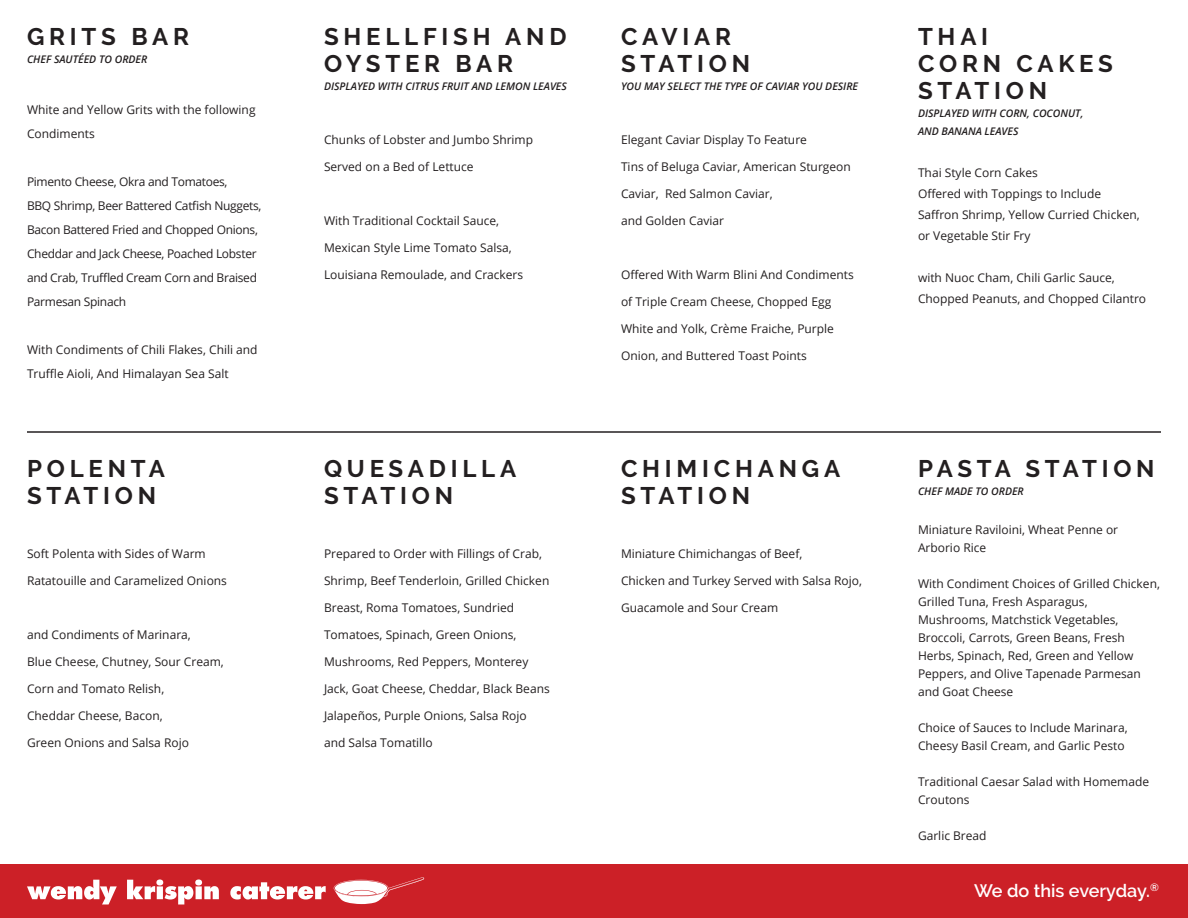
<style>
.page{position:relative;width:1188px;height:918px;background:#fff}
.page>*{position:absolute;margin:0;border:0;box-sizing:border-box;transform-origin:0 0}
.t1{font:700 24px/27px "Raleway";letter-spacing:.2em;color:#231f20}
.t2{font:600 18px "Raleway";color:#fff}
.t3{font:12px/18px "Open Sans";color:#231f20}
.t4{font:12px/24px "Open Sans";letter-spacing:-.025em;color:#231f20}
.t5{font:italic 600 10.5px/18px "Open Sans";color:#231f20}
</style>
<div class="page">
<div style="left:0;top:864px;width:1188px;height:54px;background:#cc2027"></div>
<svg style="left:27px;top:880px;width:90px;height:25px"></svg>
<svg style="left:127px;top:879px;width:92px;height:25px"></svg>
<svg style="left:230px;top:882px;width:96px;height:18px"></svg>
<svg style="left:334px;top:877px;width:90px;height:27px"></svg>
<hr style="left:27px;top:431px;width:1134px;height:2px;background:#231f20">
<h1 class="t1" style="left:27px;top:23px;width:163px">GRITS BAR</h1>
<p class="t5" style="left:27px;top:49px;width:122px">CHEF SAUTÉED TO ORDER</p>
<p class="t3" style="left:27px;top:97px;width:230px;line-height:24px">White and Yellow Grits with the following<br>Condiments</p>
<p class="t4" style="left:27px;top:169px;width:236px">Pimento Cheese, Okra and Tomatoes,<br>BBQ Shrimp, Beer Battered Catfish Nuggets, Bacon Battered Fried and Chopped Onions, Cheddar and Jack Cheese, Poached Lobster and Crab, Truffled Cream Corn and Braised Parmesan Spinach</p>
<p class="t3" style="left:27px;top:337px;width:232px;line-height:24px">With Condiments of Chili Flakes, Chili and<br>Truffle Aioli, And Himalayan Sea Salt</p>
<h1 class="t1" style="left:27px;top:455px;width:139px">POLENTA<br>STATION</h1>
<p class="t3" style="left:27px;top:544px;width:180px">Soft Polenta with Sides of Warm</p>
<p class="t3" style="left:27px;top:571px;width:202px">Ratatouille and Caramelized Onions</p>
<p class="t3" style="left:27px;top:625px;width:165px">and Condiments of Marinara,</p>
<p class="t3" style="left:27px;top:652px;width:198px">Blue Cheese, Chutney, Sour Cream,</p>
<p class="t3" style="left:27px;top:679px;width:139px">Corn and Tomato Relish,</p>
<p class="t3" style="left:27px;top:706px;width:137px">Cheddar Cheese, Bacon,</p>
<p class="t3" style="left:27px;top:733px;width:164px">Green Onions and Salsa Rojo</p>
<h1 class="t1" style="left:324px;top:23px;width:244px">SHELLFISH AND<br>OYSTER BAR</h1>
<p class="t5" style="left:324px;top:76px;width:244px">DISPLAYED WITH CITRUS FRUIT AND LEMON LEAVES</p>
<p class="t3" style="left:324px;top:130px;width:211px">Chunks of Lobster and Jumbo Shrimp</p>
<p class="t3" style="left:324px;top:157px;width:151px">Served on a Bed of Lettuce</p>
<p class="t3" style="left:324px;top:211px;width:177px">With Traditional Cocktail Sauce,</p>
<p class="t3" style="left:324px;top:238px;width:189px">Mexican Style Lime Tomato Salsa,</p>
<p class="t3" style="left:324px;top:265px;width:201px">Louisiana Remoulade, and Crackers</p>
<h1 class="t1" style="left:324px;top:455px;width:194px">QUESADILLA<br>STATION</h1>
<p class="t3" style="left:324px;top:544px;width:220px">Prepared to Order with Fillings of Crab,</p>
<p class="t3" style="left:324px;top:571px;width:227px">Shrimp, Beef Tenderloin, Grilled Chicken</p>
<p class="t3" style="left:324px;top:598px;width:192px">Breast, Roma Tomatoes, Sundried</p>
<p class="t3" style="left:324px;top:625px;width:194px">Tomatoes, Spinach, Green Onions,</p>
<p class="t3" style="left:324px;top:652px;width:206px">Mushrooms, Red Peppers, Monterey</p>
<p class="t3" style="left:324px;top:679px;width:227px">Jack, Goat Cheese, Cheddar, Black Beans</p>
<p class="t3" style="left:324px;top:706px;width:204px">Jalapeños, Purple Onions, Salsa Rojo</p>
<p class="t3" style="left:324px;top:733px;width:110px">and Salsa Tomatillo</p>
<h1 class="t1" style="left:621px;top:23px;width:131px">CAVIAR<br>STATION</h1>
<p class="t5" style="left:621px;top:76px;width:239px">YOU MAY SELECT THE TYPE OF CAVIAR YOU DESIRE</p>
<p class="t3" style="left:621px;top:130px;width:187px">Elegant Caviar Display To Feature</p>
<p class="t3" style="left:621px;top:157px;width:231px">Tins of Beluga Caviar, American Sturgeon</p>
<p class="t3" style="left:621px;top:184px;width:153px">Caviar, Red Salmon Caviar,</p>
<p class="t3" style="left:621px;top:211px;width:104px">and Golden Caviar</p>
<p class="t3" style="left:621px;top:265px;width:234px">Offered With Warm Blini And Condiments</p>
<p class="t3" style="left:621px;top:292px;width:212px">of Triple Cream Cheese, Chopped Egg</p>
<p class="t3" style="left:621px;top:319px;width:214px">White and Yolk, Crème Fraiche, Purple</p>
<p class="t3" style="left:621px;top:346px;width:187px">Onion, and Buttered Toast Points</p>
<h1 class="t1" style="left:621px;top:455px;width:221px">CHIMICHANGA<br>STATION</h1>
<p class="t3" style="left:621px;top:544px;width:183px">Miniature Chimichangas of Beef,</p>
<p class="t3" style="left:621px;top:571px;width:243px">Chicken and Turkey Served with Salsa Rojo,</p>
<p class="t3" style="left:621px;top:598px;width:159px">Guacamole and Sour Cream</p>
<h1 class="t1" style="left:918px;top:23px;width:196px">THAI<br>CORN CAKES<br>STATION</h1>
<p class="t5" style="left:918px;top:103px;width:167px">DISPLAYED WITH CORN, COCONUT,<br>AND BANANA LEAVES</p>
<p class="t3" style="left:918px;top:161px;width:223px;line-height:21px">Thai Style Corn Cakes<br>Offered with Toppings to Include<br>Saffron Shrimp, Yellow Curried Chicken, or Vegetable Stir Fry</p>
<p class="t3" style="left:918px;top:266px;width:230px;line-height:21px">with Nuoc Cham, Chili Garlic Sauce,<br>Chopped Peanuts, and Chopped Cilantro</p>
<h1 class="t1" style="left:918px;top:455px;width:238px">PASTA STATION</h1>
<p class="t5" style="left:918px;top:481px;width:107px">CHEF MADE TO ORDER</p>
<p class="t3" style="left:918px;top:520px;width:202px">Miniature Raviloini, Wheat Penne or<br>Arborio Rice</p>
<p class="t3" style="left:918px;top:574px;width:243px">With Condiment Choices of Grilled Chicken, Grilled Tuna, Fresh Asparagus, Mushrooms, Matchstick Vegetables, Broccoli, Carrots, Green Beans, Fresh Herbs, Spinach, Red, Green and Yellow Peppers, and Olive Tapenade Parmesan and Goat Cheese</p>
<p class="t3" style="left:918px;top:718px;width:211px">Choice of Sauces to Include Marinara,<br>Cheesy Basil Cream, and Garlic Pesto</p>
<p class="t3" style="left:918px;top:772px;width:233px">Traditional Caesar Salad with Homemade<br>Croutons</p>
<p class="t3" style="left:918px;top:826px;width:70px">Garlic Bread</p>
<h2 class="t2" style="left:974px;top:880px;width:186px">We do this everyday.<sup>®</sup></h2>
</div>
